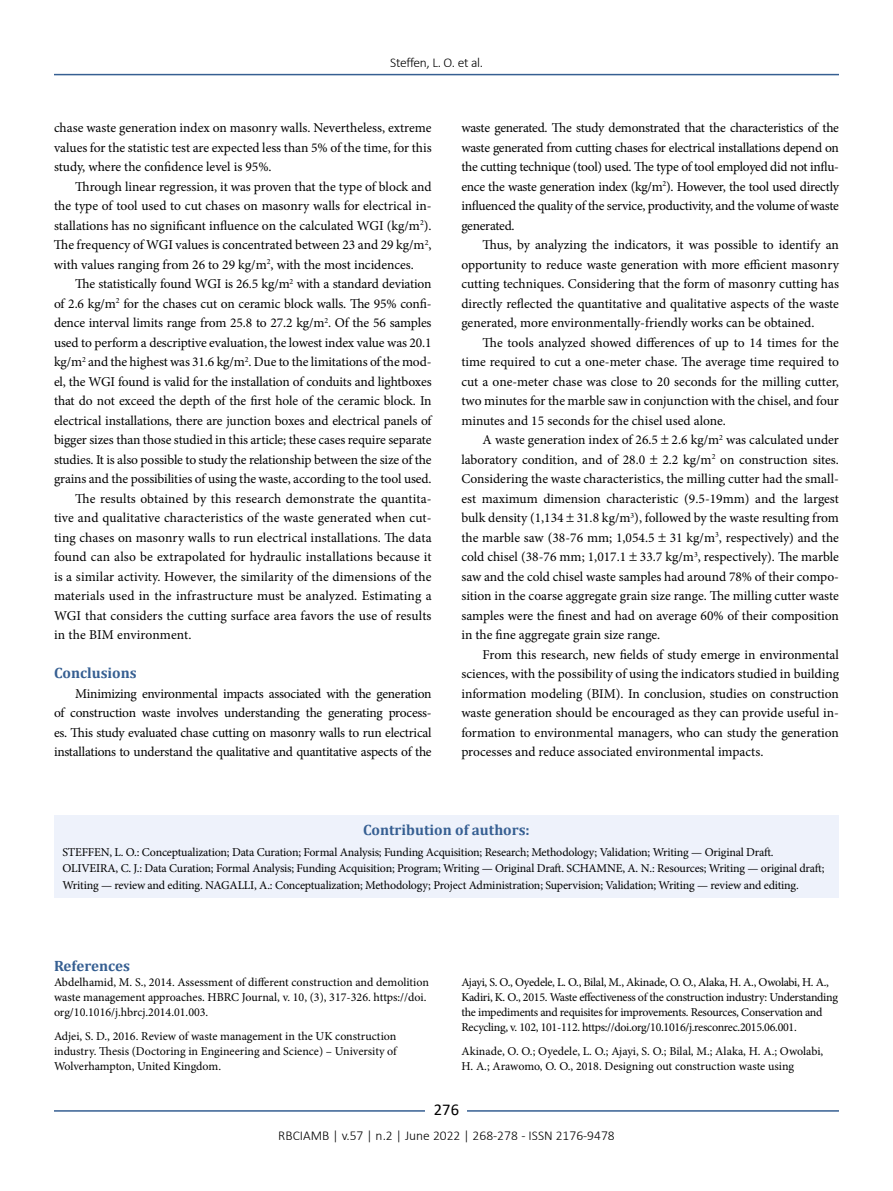
<style>
.page{position:relative;width:893px;height:1191px;background:#fff}
.page>*{position:absolute;margin:0;border:0;box-sizing:border-box;transform-origin:0 0}
.t1{font:16.5px "Calibri";color:#000}
.t2{font:700 15px "Cambria";color:#365f92}
.t3{font:13.5px/19.5px "Minion Pro";letter-spacing:-.005em;color:#000;text-align:justify}
.t4{font:300 13.5px "Calibri";color:#000}
.t5{font:300 13.5px "Calibri";letter-spacing:-.025em;color:#000}
.t6{font:12px/15px "Minion Pro";letter-spacing:-.015em;color:#000}
</style>
<div class="page">
<hr style="left:54px;top:74px;width:785px;height:1px;background:#365f92">
<hr style="left:54px;top:1110px;width:785px;height:1px;background:#365f92">
<div style="left:426px;top:1096px;width:41px;height:26px;background:#fff"></div>
<div style="left:54px;top:815px;width:785px;height:82px;background:#eef2fb"></div>
<p class="t5" style="left:390px;top:54px;width:94px">Steffen, L. O. et al.</p>
<p class="t3" style="left:54px;top:118px;width:379px">chase waste generation index on masonry walls. Nevertheless, extreme values for the statistic test are expected less than 5% of the time, for this study, where the confidence level is 95%.</p>
<p class="t3" style="left:54px;top:176px;width:379px;text-indent:21px">Through linear regression, it was proven that the type of block and the type of tool used to cut chases on masonry walls for electrical in&shy;stallations has no significant influence on the calculated WGI (kg/m<sup>2</sup>).<br>The frequency of WGI values is concentrated between 23 and 29 kg/m<sup>2</sup>, with values ranging from 26 to 29 kg/m<sup>2</sup>, with the most incidences.</p>
<p class="t3" style="left:75px;top:274px;width:358px">The statistically found WGI is 26.5 kg/m<sup>2</sup> with a standard deviation</p>
<p class="t3" style="left:54px;top:294px;width:379px">of 2.6 kg/m<sup>2</sup> for the chases cut on ceramic block walls. The 95% confi-</p>
<p class="t3" style="left:54px;top:313px;width:379px">dence interval limits range from 25.8 to 27.2 kg/m<sup>2</sup>. Of the 56 samples</p>
<p class="t3" style="left:54px;top:332px;width:379px">used to perform a descriptive evaluation, the lowest index value was 20.1</p>
<p class="t3" style="left:54px;top:352px;width:379px">kg/m<sup>2</sup> and the highest was 31.6 kg/m<sup>2</sup>. Due to the limitations of the mod-</p>
<p class="t3" style="left:54px;top:371px;width:379px">el, the WGI found is valid for the installation of conduits and lightboxes</p>
<p class="t3" style="left:54px;top:391px;width:379px">that do not exceed the depth of the first hole of the ceramic block. In</p>
<p class="t3" style="left:54px;top:410px;width:379px">electrical installations, there are junction boxes and electrical panels of</p>
<p class="t3" style="left:54px;top:430px;width:379px">bigger sizes than those studied in this article; these cases require separate</p>
<p class="t3" style="left:54px;top:449px;width:379px">studies. It is also possible to study the relationship between the size of the</p>
<p class="t3" style="left:54px;top:469px;width:379px">grains and the possibilities of using the waste, according to the tool used.</p>
<p class="t3" style="left:75px;top:488px;width:358px">The results obtained by this research demonstrate the quantita-</p>
<p class="t3" style="left:54px;top:508px;width:379px">tive and qualitative characteristics of the waste generated when cut-</p>
<p class="t3" style="left:54px;top:527px;width:379px">ting chases on masonry walls to run electrical installations. The data</p>
<p class="t3" style="left:54px;top:547px;width:379px">found can also be extrapolated for hydraulic installations because it</p>
<p class="t3" style="left:54px;top:566px;width:379px">is a similar activity. However, the similarity of the dimensions of the</p>
<p class="t3" style="left:54px;top:586px;width:379px">materials used in the infrastructure must be analyzed. Estimating a</p>
<p class="t3" style="left:54px;top:605px;width:379px">WGI that considers the cutting surface area favors the use of results</p>
<p class="t3" style="left:54px;top:625px;width:139px">in the BIM environment.</p>
<p class="t2" style="left:54px;top:662px;width:84px">Conclusions</p>
<p class="t3" style="left:54px;top:684px;width:379px;text-indent:21px">Minimizing environmental impacts associated with the generation of construction waste involves understanding the generating process&shy;es. This study evaluated chase cutting on masonry walls to run electrical installations to understand the qualitative and quantitative aspects of the</p>
<p class="t3" style="left:461px;top:118px;width:379px">waste generated. The study demonstrated that the characteristics of the waste generated from cutting chases for electrical installations depend on the cutting technique (tool) used. The type of tool employed did not influ&shy;ence the waste generation index (kg/m<sup>2</sup>). However, the tool used directly influenced the quality of the service, productivity, and the volume of waste generated.</p>
<p class="t3" style="left:461px;top:235px;width:379px;text-indent:21px">Thus, by analyzing the indicators, it was possible to identify an opportunity to reduce waste generation with more efficient masonry cutting techniques. Considering that the form of masonry cutting has directly reflected the quantitative and qualitative aspects of the waste generated, more environmentally-friendly works can be obtained.</p>
<p class="t3" style="left:461px;top:332px;width:379px;text-indent:21px">The tools analyzed showed differences of up to 14 times for the time required to cut a one-meter chase. The average time required to cut a one-meter chase was close to 20 seconds for the milling cutter, two minutes for the marble saw in conjunction with the chisel, and four minutes and 15 seconds for the chisel used alone.</p>
<p class="t3" style="left:461px;top:430px;width:379px;text-indent:21px">A waste generation index of 26.5 2.6 kg/m<sup>2</sup> was calculated under laboratory condition, and of 28.0</p>
<p class="t3" style="left:461px;top:450px;width:379px;text-indent:201px">2.2 kg/m<sup>2</sup> on construction sites.<br>Considering the waste characteristics, the milling cutter had the small&shy;est maximum dimension characteristic (9.5-19mm) and the largest bulk density (1,134 31.8 kg/m<sup>3</sup>), followed by the waste resulting from the marble saw (38-76 mm; 1,054.5 31 kg/m<sup>3</sup>, respectively) and the cold chisel (38-76 mm; 1,017.1 33.7 kg/m<sup>3</sup>, respectively). The marble saw and the cold chisel waste samples had around 78% of their compo&shy;sition in the coarse aggregate grain size range. The milling cutter waste samples were the finest and had on average 60% of their composition in the fine aggregate grain size range.</p>
<p class="t3" style="left:461px;top:644px;width:379px;text-indent:21px">From this research, new fields of study emerge in environmental sciences, with the possibility of using the indicators studied in building information modeling (BIM). In conclusion, studies on construction waste generation should be encouraged as they can provide useful in&shy;formation to environmental managers, who can study the generation processes and reduce associated environmental impacts.</p>
<p class="t2" style="left:363px;top:819px;width:168px">Contribution of authors:</p>
<p class="t6" style="left:63px;top:844px;width:763px;line-height:16.5px">STEFFEN, L. O.: Conceptualization; Data Curation; Formal Analysis; Funding Acquisition; Research; Methodology; Validation; Writing — Original Draft.<br>OLIVEIRA, C. J.: Data Curation; Formal Analysis; Funding Acquisition; Program; Writing — Original Draft. SCHAMNE, A. N.: Resources; Writing — original draft;<br>Writing — review and editing. NAGALLI, A.: Conceptualization; Methodology; Project Administration; Supervision; Validation; Writing — review and editing.</p>
<p class="t2" style="left:54px;top:955px;width:77px">References</p>
<p class="t6" style="left:54px;top:974px;width:376px">Abdelhamid, M. S., 2014. Assessment of different construction and demolition waste management approaches. HBRC Journal, v. 10, (3), 317-326. https://doi. org/10.1016/j.hbrcj.2014.01.003.</p>
<p class="t6" style="left:54px;top:1028px;width:344px;text-align:justify">Adjei, S. D., 2016. Review of waste management in the UK construction industry. Thesis (Doctoring in Engineering and Science) – University of Wolverhampton, United Kingdom.</p>
<p class="t6" style="left:461px;top:974px;width:378px">Ajayi, S. O., Oyedele, L. O., Bilal, M., Akinade, O. O., Alaka, H. A., Owolabi, H. A., Kadiri, K. O., 2015. Waste effectiveness of the construction industry: Understanding the impediments and requisites for improvements. Resources, Conservation and Recycling, v. 102, 101-112. https://doi.org/10.1016/j.resconrec.2015.06.001.</p>
<p class="t6" style="left:461px;top:1043px;width:363px">Akinade, O. O.; Oyedele, L. O.; Ajayi, S. O.; Bilal, M.; Alaka, H. A.; Owolabi,<br>H. A.; Arawomo, O. O., 2018. Designing out construction waste using</p>
<p class="t1" style="left:434px;top:1098px;width:27px">276</p>
<p class="t4" style="left:278px;top:1126px;width:338px">RBCIAMB | v.57 | n.2 | June 2022 | 268-278 - ISSN 2176-9478</p>
</div>
